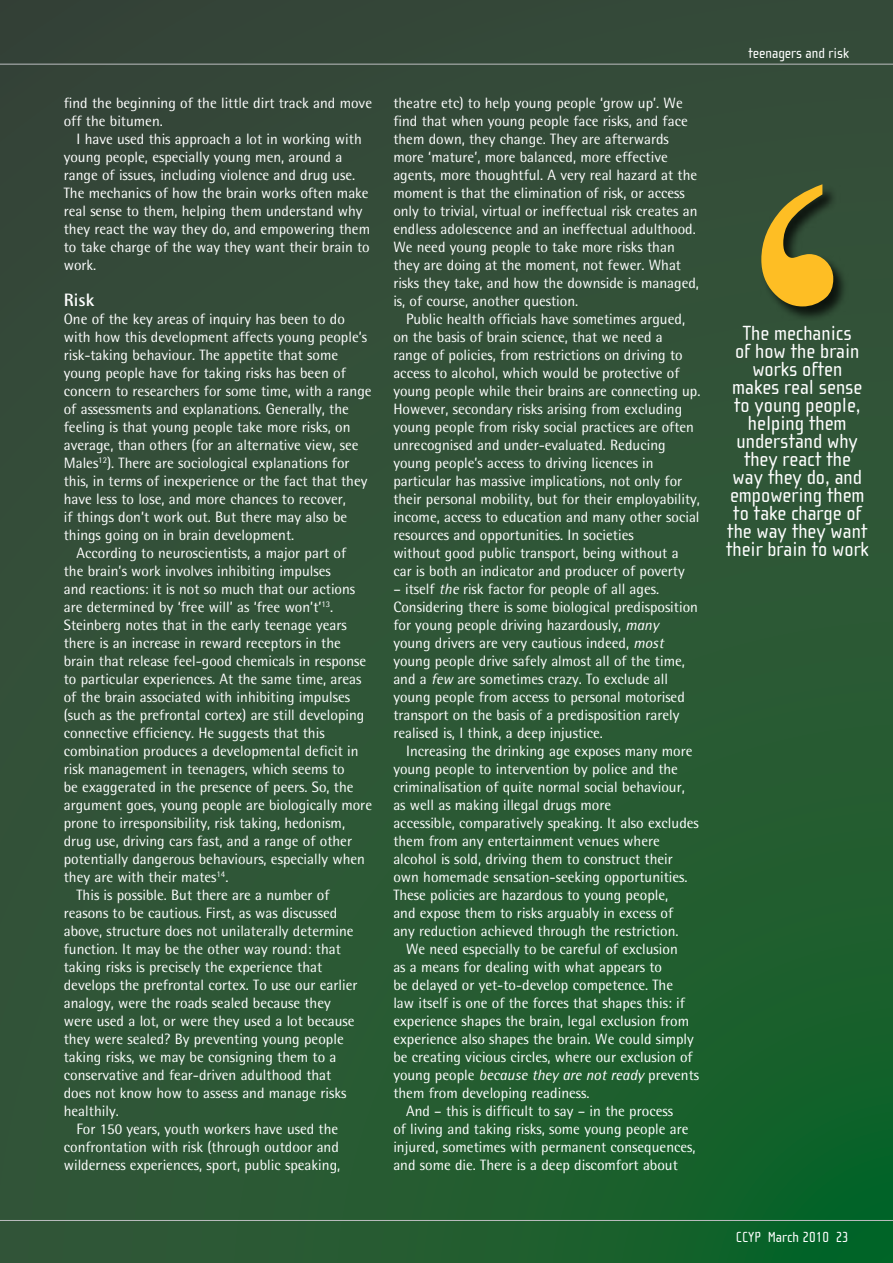
<style>
.page{position:relative;width:893px;height:1263px;background:#fff}
.page>*{position:absolute;margin:0;border:0;box-sizing:border-box;transform-origin:0 0}
.t1{font:21px/18px "Cholla Sans";color:#fff;text-align:center}
.t2{font:700 18px "Rotis Semi Sans";color:#fff}
.t3{font:15px/18px "Rotis Semi Sans";color:#fff}
.t4{font:italic 15px "Rotis Semi Sans";color:#fff}
.t5{font:15px "Cholla Sans";color:#fff}
.s1{font-style:italic}
.s2{font-style:normal}
</style>
<div class="page">
<img style="left:0;top:0;width:893px;height:1263px">
<hr style="left:0;top:1220px;width:893px;height:1px;background:#bcbec0">
<hr style="left:0;top:64px;width:893px;height:1px;background:#bcbec0">
<div style="left:761px;top:184px;width:88px;height:137px;background:#000;opacity:.75"></div>
<svg style="left:761px;top:184px;width:72px;height:122px"></svg>
<p class="t3" style="left:64px;top:94px;width:310px">find the beginning of the little dirt track and move off the bitumen.</p>
<p class="t3" style="left:64px;top:130px;width:308px;text-indent:13px">I have used this approach a lot in working with young people, especially young men, around a range of issues, including violence and drug use.<br>The mechanics of how the brain works often make real sense to them, helping them understand why they react the way they do, and empowering them to take charge of the way they want their brain to work.</p>
<p class="t2" style="left:64px;top:289px;width:32px">Risk</p>
<p class="t3" style="left:64px;top:310px;width:283px">One of the key areas of inquiry has been to do</p>
<p class="t3" style="left:64px;top:328px;width:305px">with how this development affects young people’s</p>
<p class="t3" style="left:64px;top:346px;width:276px">risk-taking behaviour. The appetite that some</p>
<p class="t3" style="left:64px;top:364px;width:284px">young people have for taking risks has been of</p>
<p class="t3" style="left:64px;top:382px;width:309px">concern to researchers for some time, with a range</p>
<p class="t3" style="left:64px;top:400px;width:287px">of assessments and explanations. Generally, the</p>
<p class="t3" style="left:64px;top:418px;width:288px">feeling is that young people take more risks, on</p>
<p class="t3" style="left:64px;top:436px;width:296px">average, than others (for an alternative view, see</p>
<p class="t3" style="left:64px;top:454px;width:287px">Males<sup>12</sup>). There are sociological explanations for</p>
<p class="t3" style="left:64px;top:472px;width:305px">this, in terms of inexperience or the fact that they</p>
<p class="t3" style="left:64px;top:490px;width:284px">have less to lose, and more chances to recover,</p>
<p class="t3" style="left:64px;top:508px;width:285px">if things don’t work out. But there may also be</p>
<p class="t3" style="left:64px;top:526px;width:232px">things going on in brain development.</p>
<p class="t3" style="left:77px;top:544px;width:271px">According to neuroscientists, a major part of</p>
<p class="t3" style="left:64px;top:562px;width:268px">the brain’s work involves inhibiting impulses</p>
<p class="t3" style="left:64px;top:580px;width:293px">and reactions: it is not so much that our actions</p>
<p class="t3" style="left:64px;top:598px;width:271px">are determined by ‘free will’ as ‘free won’t’<sup>13</sup>.</p>
<p class="t3" style="left:64px;top:616px;width:285px">Steinberg notes that in the early teenage years</p>
<p class="t3" style="left:64px;top:634px;width:279px">there is an increase in reward receptors in the</p>
<p class="t3" style="left:64px;top:652px;width:304px">brain that release feel-good chemicals in response</p>
<p class="t3" style="left:64px;top:670px;width:299px">to particular experiences. At the same time, areas</p>
<p class="t3" style="left:64px;top:688px;width:288px">of the brain associated with inhibiting impulses</p>
<p class="t3" style="left:64px;top:706px;width:302px">(such as the prefrontal cortex) are still developing</p>
<p class="t3" style="left:64px;top:724px;width:262px">connective efficiency. He suggests that this</p>
<p class="t3" style="left:64px;top:742px;width:296px">combination produces a developmental deficit in</p>
<p class="t3" style="left:64px;top:760px;width:282px">risk management in teenagers, which seems to</p>
<p class="t3" style="left:64px;top:778px;width:291px">be exaggerated in the presence of peers. So, the</p>
<p class="t3" style="left:64px;top:796px;width:310px">argument goes, young people are biologically more</p>
<p class="t3" style="left:64px;top:814px;width:283px">prone to irresponsibility, risk taking, hedonism,</p>
<p class="t3" style="left:64px;top:832px;width:290px">drug use, driving cars fast, and a range of other</p>
<p class="t3" style="left:64px;top:850px;width:303px">potentially dangerous behaviours, especially when</p>
<p class="t3" style="left:64px;top:868px;width:166px">they are with their mates<sup>14</sup>.</p>
<p class="t3" style="left:77px;top:886px;width:255px">This is possible. But there are a number of</p>
<p class="t3" style="left:64px;top:904px;width:275px">reasons to be cautious. First, as was discussed</p>
<p class="t3" style="left:64px;top:922px;width:291px">above, structure does not unilaterally determine</p>
<p class="t3" style="left:64px;top:940px;width:279px">function. It may be the other way round: that</p>
<p class="t3" style="left:64px;top:958px;width:260px">taking risks is precisely the experience that</p>
<p class="t3" style="left:64px;top:976px;width:295px">develops the prefrontal cortex. To use our earlier</p>
<p class="t3" style="left:64px;top:994px;width:269px">analogy, were the roads sealed because they</p>
<p class="t3" style="left:64px;top:1012px;width:292px">were used a lot, or were they used a lot because</p>
<p class="t3" style="left:64px;top:1030px;width:281px">they were sealed? By preventing young people</p>
<p class="t3" style="left:64px;top:1048px;width:274px">taking risks, we may be consigning them to a</p>
<p class="t3" style="left:64px;top:1066px;width:269px">conservative and fear-driven adulthood that</p>
<p class="t3" style="left:64px;top:1084px;width:284px">does not know how to assess and manage risks</p>
<p class="t3" style="left:64px;top:1102px;width:56px">healthily.</p>
<p class="t3" style="left:77px;top:1120px;width:263px">For 150 years, youth workers have used the</p>
<p class="t3" style="left:64px;top:1138px;width:277px">confrontation with risk (through outdoor and</p>
<p class="t3" style="left:64px;top:1156px;width:278px">wilderness experiences, sport, public speaking,</p>
<p class="t3" style="left:393px;top:94px;width:307px">theatre etc) to help young people ‘grow up’. We find that when young people face risks, and face them down, they change. They are afterwards more ‘mature’, more balanced, more effective agents, more thoughtful. A very real hazard at the moment is that the elimination of risk, or access only to trivial, virtual or ineffectual risk creates an endless adolescence and an ineffectual adulthood.<br>We need young people to take more risks than they are doing at the moment, not fewer. What risks they take, and how the downside is managed, is, of course, another question.</p>
<p class="t3" style="left:393px;top:310px;width:309px;text-indent:13px">Public health officials have sometimes argued, on the basis of brain science, that we need a range of policies, from restrictions on driving to access to alcohol, which would be protective of young people while their brains are connecting up.<br>However, secondary risks arising from excluding young people from risky social practices are often unrecognised and under-evaluated. Reducing young people’s access to driving licences in particular has massive implications, not only for their personal mobility, but for their employability, income, access to education and many other social resources and opportunities. In societies<br>without good public transport, being without a car is both an indicator and producer of poverty</p>
<p class="t3" style="left:393px;top:580px;width:306px">– itself <span class="s1">the</span> risk factor for people of all ages.<br>Considering there is some biological predisposition for young people driving hazardously, <span class="s1">many </span>young drivers are very cautious indeed, <span class="s1">most </span>young people drive safely almost all of the time, and a <span class="s1">few</span> are sometimes crazy. To exclude all young people from access to personal motorised transport on the basis of a predisposition rarely realised is, I think, a deep injustice.</p>
<p class="t3" style="left:393px;top:742px;width:307px;text-indent:13px">Increasing the drinking age exposes many more young people to intervention by police and the criminalisation of quite normal social behaviour, as well as making illegal drugs more<br>accessible, comparatively speaking. It also excludes them from any entertainment venues where alcohol is sold, driving them to construct their own homemade sensation-seeking opportunities.<br>These policies are hazardous to young people,<br>and expose them to risks arguably in excess of<br>any reduction achieved through the restriction.</p>
<p class="t3" style="left:406px;top:940px;width:273px">We need especially to be careful of exclusion</p>
<p class="t3" style="left:393px;top:958px;width:270px">as a means for dealing with what appears to</p>
<p class="t3" style="left:393px;top:976px;width:281px">be delayed or yet-to-develop competence. The</p>
<p class="t3" style="left:393px;top:994px;width:293px">law itself is one of the forces that shapes this: if</p>
<p class="t3" style="left:393px;top:1012px;width:297px">experience shapes the brain, legal exclusion from</p>
<p class="t3" style="left:393px;top:1030px;width:302px">experience also shapes the brain. We could simply</p>
<p class="t3" style="left:393px;top:1048px;width:301px">be creating vicious circles, where our exclusion of</p>
<p class="t4" style="left:393px;top:1066px;width:307px"><span class="s2">young people</span> because they are not ready <span class="s2">prevents</span></p>
<p class="t3" style="left:393px;top:1084px;width:198px">them from developing readiness.</p>
<p class="t3" style="left:406px;top:1102px;width:268px">And – this is difficult to say – in the process</p>
<p class="t3" style="left:393px;top:1120px;width:297px">of living and taking risks, some young people are</p>
<p class="t3" style="left:393px;top:1138px;width:304px">injured, sometimes with permanent consequences,</p>
<p class="t3" style="left:393px;top:1156px;width:286px">and some die. There is a deep discomfort about</p>
<p class="t5" style="left:748px;top:44px;width:102px">teenagers and risk</p>
<h1 class="t1" style="left:726px;top:324px;width:145px">The mechanics<br>of how the brain works often<br>makes real sense to young people, helping them understand why they react the<br>way they do, and empowering them to take charge of the way they want their brain to work</h1>
<p class="t5" style="left:736px;top:1229px;width:114px">CCYP March 2010 23</p>
</div>
